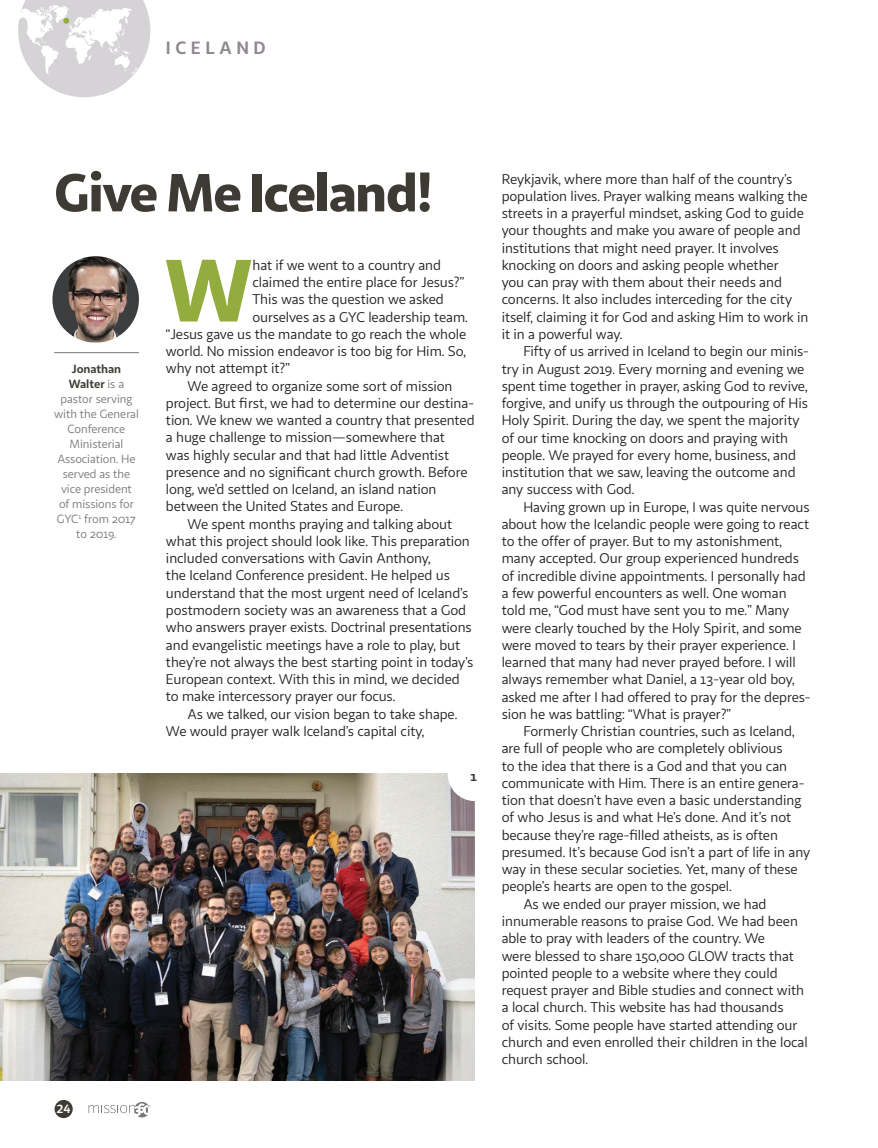
<style>
.page{position:relative;width:878px;height:1148px;background:#fff}
.page>*{position:absolute;margin:0;border:0;box-sizing:border-box;transform-origin:0 0}
.t1{font:900 89.25px "Sana Sans";color:#92ad3d}
.t2{font:900 54px "Sana Sans";letter-spacing:-.04em;color:#3e3b35}
.t3{font:700 18px "Sana Sans";letter-spacing:.25em;color:#8f888f}
.t4{font:14.25px/17.2px "Sana Sans";letter-spacing:-.005em;color:#231f20}
.t5{font:700 13.5px "Sana Sans";color:#3e3b35}
.t6{font:12px/15px "Sana Sans";letter-spacing:-.005em;color:#76787b;text-align:center}
.t7{font:700 12px "Sana Sans";color:#fff}
.s1{font-weight:700;color:#3e3b35}
</style>
<div class="page">
<div style="left:55px;top:1100px;width:17px;height:17px;background:#3e3b35;border-radius:50%"></div>
<div style="left:55px;top:1099px;width:18px;height:19px;border:2px solid #3e3b35;border-radius:50%"></div>
<svg style="left:88px;top:1102px;width:62px;height:15px"></svg>
<svg style="left:18px;top:0;width:132px;height:97px"></svg>
<img style="left:52px;top:256px;width:87px;height:87px;border-radius:43px">
<hr style="left:54px;top:352px;width:85px;height:1px;background:#76787b">
<img style="left:0;top:773px;width:474px;height:307px">
<div style="left:447px;top:747px;width:54px;height:54px;background:#fff;border-radius:50%"></div>
<p class="t3" style="left:166px;top:36px;width:101px">ICELAND</p>
<h2 class="t2" style="left:54px;top:157px;width:381px">Give Me Iceland!</h2>
<p class="t6" style="left:54px;top:362px;width:86px"><span class="s1">Jonathan<br>Walter</span> is a pastor serving with the General<br>Conference<br>Ministerial<br>Association. He served as the vice president<br>of missions for<br>GYC<sup>1</sup> from 2017 to 2019.</p>
<h1 class="t1" style="left:165px;top:232px;width:89px">W</h1>
<p class="t4" style="left:252px;top:256px;width:190px">hat if we went to a country and</p>
<p class="t4" style="left:252px;top:273px;width:213px">claimed the entire place for Jesus?”</p>
<p class="t4" style="left:252px;top:291px;width:193px">This was the question we asked</p>
<p class="t4" style="left:252px;top:308px;width:217px">ourselves as a GYC leadership team.</p>
<p class="t4" style="left:166px;top:325px;width:302px">“Jesus gave us the mandate to go reach the whole</p>
<p class="t4" style="left:166px;top:343px;width:301px">world. No mission endeavor is too big for Him. So,</p>
<p class="t4" style="left:166px;top:360px;width:125px">why not attempt it?”</p>
<p class="t4" style="left:187px;top:377px;width:266px">We agreed to organize some sort of mission</p>
<p class="t4" style="left:166px;top:394px;width:310px">project. But first, we had to determine our destina-</p>
<p class="t4" style="left:166px;top:412px;width:310px">tion. We knew we wanted a country that presented</p>
<p class="t4" style="left:166px;top:429px;width:280px">a huge challenge to mission—somewhere that</p>
<p class="t4" style="left:166px;top:446px;width:285px">was highly secular and that had little Adventist</p>
<p class="t4" style="left:166px;top:463px;width:303px">presence and no significant church growth. Before</p>
<p class="t4" style="left:166px;top:481px;width:272px">long, we’d settled on Iceland, an island nation</p>
<p class="t4" style="left:166px;top:498px;width:239px">between the United States and Europe.</p>
<p class="t4" style="left:187px;top:515px;width:266px">We spent months praying and talking about</p>
<p class="t4" style="left:166px;top:532px;width:305px">what this project should look like. This preparation</p>
<p class="t4" style="left:166px;top:550px;width:266px">included conversations with Gavin Anthony,</p>
<p class="t4" style="left:166px;top:567px;width:285px">the Iceland Conference president. He helped us</p>
<p class="t4" style="left:166px;top:584px;width:304px">understand that the most urgent need of Iceland’s</p>
<p class="t4" style="left:166px;top:601px;width:302px">postmodern society was an awareness that a God</p>
<p class="t4" style="left:166px;top:619px;width:307px">who answers prayer exists. Doctrinal presentations</p>
<p class="t4" style="left:166px;top:636px;width:296px">and evangelistic meetings have a role to play, but</p>
<p class="t4" style="left:166px;top:653px;width:309px">they’re not always the best starting point in today’s</p>
<p class="t4" style="left:166px;top:670px;width:295px">European context. With this in mind, we decided</p>
<p class="t4" style="left:166px;top:688px;width:231px">to make intercessory prayer our focus.</p>
<p class="t4" style="left:187px;top:705px;width:271px">As we talked, our vision began to take shape.</p>
<p class="t4" style="left:166px;top:722px;width:260px">We would prayer walk Iceland’s capital city,</p>
<p class="t5" style="left:470px;top:767px;width:8px">1</p>
<p class="t7" style="left:57px;top:1101px;width:16px">24</p>
<p class="t4" style="left:501px;top:170px;width:308px">Reykjavik, where more than half of the country’s population lives. Prayer walking means walking the streets in a prayerful mindset, asking God to guide your thoughts and make you aware of people and institutions that might need prayer. It involves knocking on doors and asking people whether<br>you can pray with them about their needs and concerns. It also includes interceding for the city itself, claiming it for God and asking Him to work in it in a powerful way.</p>
<p class="t4" style="left:501px;top:343px;width:308px;text-indent:22px">Fifty of us arrived in Iceland to begin our minis&shy;try in August 2019. Every morning and evening we spent time together in prayer, asking God to revive, forgive, and unify us through the outpouring of His Holy Spirit. During the day, we spent the majority of our time knocking on doors and praying with people. We prayed for every home, business, and institution that we saw, leaving the outcome and any success with God.</p>
<p class="t4" style="left:501px;top:498px;width:310px;text-indent:22px">Having grown up in Europe, I was quite nervous about how the Icelandic people were going to react to the offer of prayer. But to my astonishment, many accepted. Our group experienced hundreds of incredible divine appointments. I personally had a few powerful encounters as well. One woman told me, “God must have sent you to me.” Many were clearly touched by the Holy Spirit, and some were moved to tears by their prayer experience. I learned that many had never prayed before. I will always remember what Daniel, a 13-year old boy, asked me after I had offered to pray for the depres&shy;sion he was battling: “What is prayer?”</p>
<p class="t4" style="left:523px;top:722px;width:273px">Formerly Christian countries, such as Iceland,</p>
<p class="t4" style="left:501px;top:740px;width:282px">are full of people who are completely oblivious</p>
<p class="t4" style="left:501px;top:757px;width:287px">to the idea that there is a God and that you can</p>
<p class="t4" style="left:501px;top:774px;width:304px">communicate with Him. There is an entire genera-</p>
<p class="t4" style="left:501px;top:791px;width:301px">tion that doesn’t have even a basic understanding</p>
<p class="t4" style="left:501px;top:809px;width:291px">of who Jesus is and what He’s done. And it’s not</p>
<p class="t4" style="left:501px;top:826px;width:278px">because they’re rage-filled atheists, as is often</p>
<p class="t4" style="left:501px;top:843px;width:310px">presumed. It’s because God isn’t a part of life in any</p>
<p class="t4" style="left:501px;top:860px;width:297px">way in these secular societies. Yet, many of these</p>
<p class="t4" style="left:501px;top:878px;width:232px">people’s hearts are open to the gospel.</p>
<p class="t4" style="left:523px;top:895px;width:245px">As we ended our prayer mission, we had</p>
<p class="t4" style="left:501px;top:912px;width:298px">innumerable reasons to praise God. We had been</p>
<p class="t4" style="left:501px;top:929px;width:265px">able to pray with leaders of the country. We</p>
<p class="t4" style="left:501px;top:947px;width:294px">were blessed to share 150,000 GLOW tracts that</p>
<p class="t4" style="left:501px;top:964px;width:277px">pointed people to a website where they could</p>
<p class="t4" style="left:501px;top:981px;width:304px">request prayer and Bible studies and connect with</p>
<p class="t4" style="left:501px;top:998px;width:283px">a local church. This website has had thousands</p>
<p class="t4" style="left:501px;top:1016px;width:297px">of visits. Some people have started attending our</p>
<p class="t4" style="left:501px;top:1033px;width:307px">church and even enrolled their children in the local</p>
<p class="t4" style="left:501px;top:1050px;width:88px">church school.</p>
</div>
